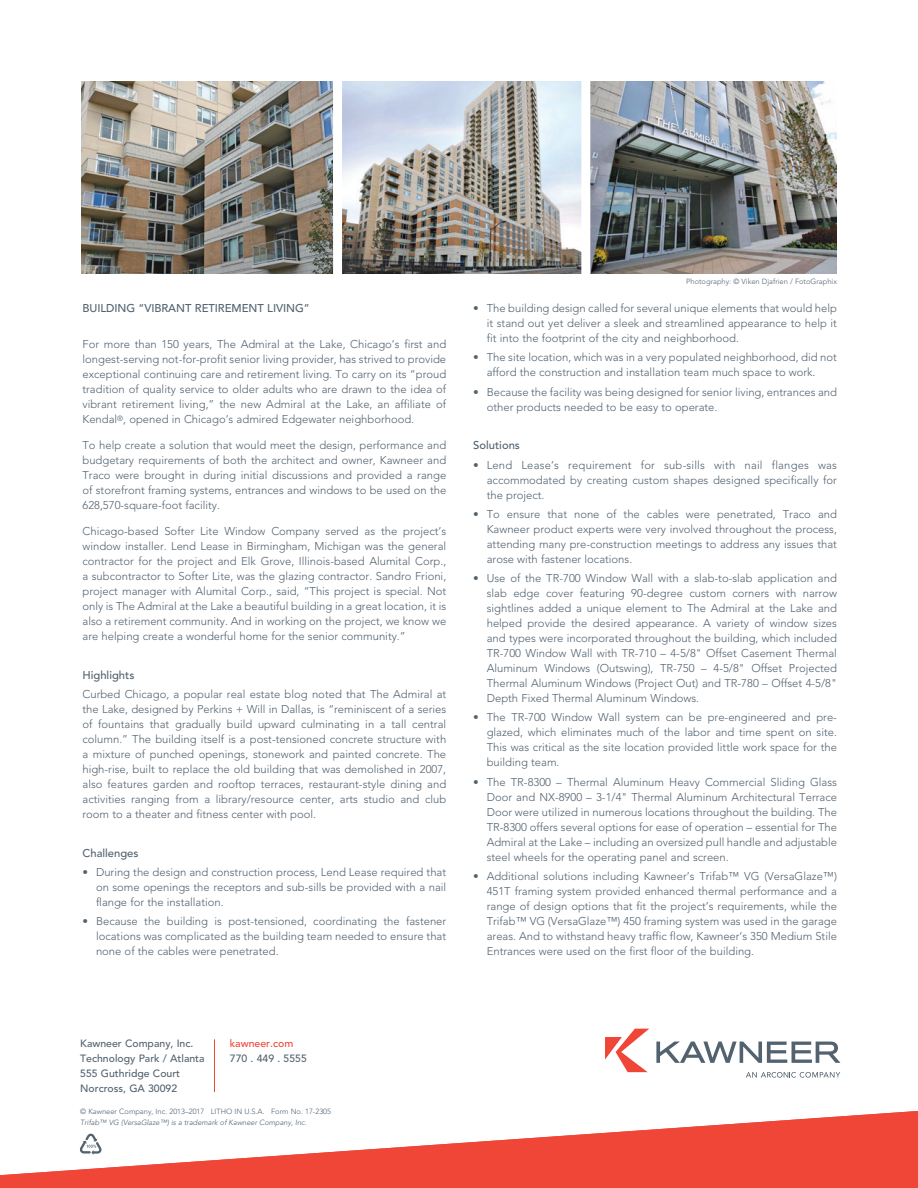
<style>
.page{position:relative;width:918px;height:1188px;background:#fff}
.page>*{position:absolute;margin:0;border:0;box-sizing:border-box;transform-origin:0 0}
.Tabs{font:300 11.25px/15px "Avenir";color:#52626f;text-align:justify}
.Tabs-2{font:500 11.25px "Avenir";letter-spacing:-.005em;color:#52626f}
.t1{font:500 10.5px "Avenir";color:#52626f}
.t2{font:500 10.5px "Avenir";color:#ef4637}
.Tabs-3{font:300 7.5px "Avenir";color:#52626f}
.t3{font:italic 300 7.5px "Avenir";letter-spacing:-.005em;color:#52626f}
</style>
<div class="page">
<img style="left:81px;top:81px;width:252px;height:193px">
<img style="left:342px;top:81px;width:239px;height:192px">
<img style="left:590px;top:81px;width:247px;height:192px">
<svg style="left:0;top:1111px;width:918px;height:77px;fill:#ef4637"></svg>
<svg style="left:80px;top:1134px;width:22px;height:21px"></svg>
<hr style="left:214px;top:1039px;width:1px;height:53px;background:#ef4637">
<svg style="left:605px;top:1029px;width:44px;height:43px"></svg>
<svg style="left:656px;top:1042px;width:184px;height:21px"></svg>
<svg style="left:746px;top:1072px;width:94px;height:6px"></svg>
<p class="Tabs-2" style="left:82px;top:302px;width:229px">BUILDING “VIBRANT RETIREMENT LIVING”</p>
<p class="Tabs" style="left:82px;top:337px;width:365px">For more than 150 years, The Admiral at the Lake, Chicago’s first and longest-serving not-for-profit senior living provider, has strived to provide exceptional continuing care and retirement living. To carry on its “proud tradition of quality service to older adults who are drawn to the idea of vibrant retirement living,” the new Admiral at the Lake, an affiliate of Kendal<sup>®</sup>, opened in Chicago’s admired Edgewater neighborhood.</p>
<p class="Tabs" style="left:82px;top:438px;width:365px">To help create a solution that would meet the design, performance and budgetary requirements of both the architect and owner, Kawneer and Traco were brought in during initial discussions and provided a range of storefront framing systems, entrances and windows to be used on the 628,570-square-foot facility.</p>
<p class="Tabs" style="left:82px;top:524px;width:365px">Chicago-based Softer Lite Window Company served as the project’s window installer. Lend Lease in Birmingham, Michigan was the general contractor for the project and Elk Grove, Illinois-based Alumital Corp., a subcontractor to Softer Lite, was the glazing contractor. Sandro Frioni, project manager with Alumital Corp., said, “This project is special. Not only is The Admiral at the Lake a beautiful building in a great location, it is also a retirement community. And in working on the project, we know we are helping create a wonderful home for the senior community.”</p>
<p class="Tabs-2" style="left:82px;top:668px;width:53px">Highlights</p>
<p class="Tabs" style="left:82px;top:687px;width:365px">Curbed Chicago, a popular real estate blog noted that The Admiral at the Lake, designed by Perkins + Will in Dallas, is “reminiscent of a series of fountains that gradually build upward culminating in a tall central column.” The building itself is a post-tensioned concrete structure with a mixture of punched openings, stonework and painted concrete. The high-rise, built to replace the old building that was demolished in 2007, also features garden and rooftop terraces, restaurant-style dining and activities ranging from a library/resource center, arts studio and club room to a theater and fitness center with pool.</p>
<p class="Tabs-2" style="left:82px;top:846px;width:58px">Challenges</p>
<p class="Tabs" style="left:96px;top:865px;width:352px;text-indent:-14px">• During the design and construction process, Lend Lease required that on some openings the receptors and sub-sills be provided with a nail flange for the installation.</p>
<p class="Tabs" style="left:96px;top:914px;width:352px;text-indent:-14px">• Because the building is post-tensioned, coordinating the fastener locations was complicated as the building team needed to ensure that none of the cables were penetrated.</p>
<p class="Tabs-3" style="left:686px;top:277px;width:152px">Photography: © Viken Djafrien / FotoGraphix</p>
<p class="Tabs" style="left:487px;top:301px;width:352px;text-indent:-14px">• The building design called for several unique elements that would help it stand out yet deliver a sleek and streamlined appearance to help it fit into the footprint of the city and neighborhood.</p>
<p class="Tabs" style="left:487px;top:350px;width:352px;text-indent:-14px">• The site location, which was in a very populated neighborhood, did not afford the construction and installation team much space to work.</p>
<p class="Tabs" style="left:487px;top:384px;width:352px;text-indent:-14px">• Because the facility was being designed for senior living, entrances and other products needed to be easy to operate.</p>
<p class="Tabs-2" style="left:473px;top:439px;width:48px">Solutions</p>
<p class="Tabs" style="left:487px;top:457px;width:352px;text-indent:-14px">• Lend Lease’s requirement for sub-sills with nail flanges was accommodated by creating custom shapes designed specifically for the project.</p>
<p class="Tabs" style="left:487px;top:506px;width:352px;text-indent:-14px">• To ensure that none of the cables were penetrated, Traco and Kawneer product experts were very involved throughout the process, attending many pre-construction meetings to address any issues that arose with fastener locations.</p>
<p class="Tabs" style="left:487px;top:571px;width:352px;text-indent:-14px">• Use of the TR-700 Window Wall with a slab-to-slab application and slab edge cover featuring 90-degree custom corners with narrow sightlines added a unique element to The Admiral at the Lake and helped provide the desired appearance. A variety of window sizes and types were incorporated throughout the building, which included TR-700 Window Wall with TR-710 – 4-5/8" Offset Casement Thermal Aluminum Windows (Outswing), TR-750 – 4-5/8" Offset Projected Thermal Aluminum Windows (Project Out) and TR-780 – Offset 4-5/8" Depth Fixed Thermal Aluminum Windows.</p>
<p class="Tabs" style="left:487px;top:710px;width:352px;text-indent:-14px">• The TR-700 Window Wall system can be pre-engineered and pre&shy;glazed, which eliminates much of the labor and time spent on site.<br>This was critical as the site location provided little work space for the building team.</p>
<p class="Tabs" style="left:487px;top:774px;width:352px;text-indent:-14px">• The TR-8300 – Thermal Aluminum Heavy Commercial Sliding Glass Door and NX-8900 – 3-1/4" Thermal Aluminum Architectural Terrace Door were utilized in numerous locations throughout the building. The TR-8300 offers several options for ease of operation – essential for The Admiral at the Lake – including an oversized pull handle and adjustable steel wheels for the operating panel and screen.</p>
<p class="Tabs" style="left:487px;top:869px;width:352px;text-indent:-14px">• Additional solutions including Kawneer’s Trifab™ VG (VersaGlaze™)<br>451T framing system provided enhanced thermal performance and a range of design options that fit the project’s requirements, while the Trifab™ VG (VersaGlaze™) 450 framing system was used in the garage areas. And to withstand heavy traffic flow, Kawneer’s 350 Medium Stile Entrances were used on the first floor of the building.</p>
<p class="t1" style="left:80px;top:1038px;width:115px">Kawneer Company, Inc.</p>
<p class="t1" style="left:80px;top:1053px;width:126px">Technology Park / Atlanta</p>
<p class="t1" style="left:80px;top:1068px;width:101px">555 Guthridge Court</p>
<p class="t1" style="left:80px;top:1083px;width:99px">Norcross, GA 30092</p>
<p class="t2" style="left:230px;top:1038px;width:65px">kawneer.com</p>
<p class="t1" style="left:230px;top:1053px;width:79px">770 . 449 . 5555</p>
<p class="Tabs-3" style="left:80px;top:1108px;width:252px">© Kawneer Company, Inc. 2013–2017 LITHO IN U.S.A. Form No. 17-2305</p>
<p class="t3" style="left:80px;top:1118px;width:228px">Trifab™ VG (VersaGlaze™) is a trademark of Kawneer Company, Inc.</p>
</div>
